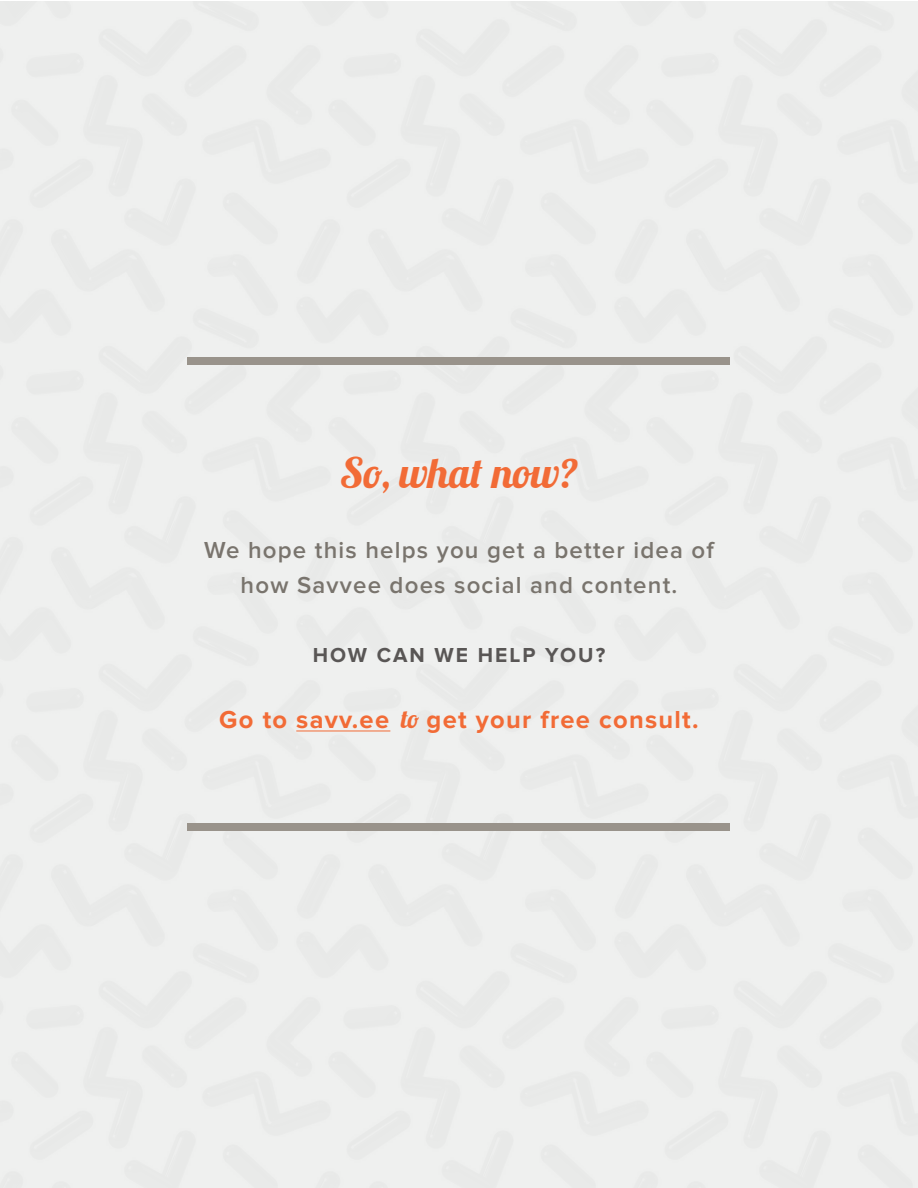
<style>
.page{position:relative;width:918px;height:1188px;background:#fff}
.page>*{position:absolute;margin:0;border:0;box-sizing:border-box;transform-origin:0 0}
._2-column_bullets{font:42px "Lobster 1.3";color:#f26b36}
._2-column_bullets-2{font:700 25.5px "Proxima Nova";letter-spacing:.05em;color:#f26b36}
._2-column_bullets-3{font:600 24px/34.5px "Proxima Nova";letter-spacing:.05em;color:#79746d;text-align:center}
._2-column_bullets-4{font:700 21px "Proxima Nova";letter-spacing:.1em;color:#595655}
.s1{font-family:"Lobster 1.3";font-weight:400}
</style>
<div class="page">
<div style="left:188px;top:823px;width:542px;height:7px;background:#99938b"></div>
<hr style="left:296px;top:731px;width:94px;height:1px;background:#f26b36">
<div style="left:188px;top:358px;width:542px;height:7px;background:#99938b"></div>
<p class="_2-column_bullets" style="left:340px;top:446px;width:240px">So, what now?</p>
<p class="_2-column_bullets-3" style="left:204px;top:533px;width:511px">We hope this helps you get a better idea of how Savvee does social and content.</p>
<p class="_2-column_bullets-4" style="left:313px;top:643px;width:294px">HOW CAN WE HELP YOU?</p>
<p class="_2-column_bullets-2" style="left:219px;top:704px;width:481px">Go to savv.ee <span class="s1">to</span> get your free consult.</p>
</div>
